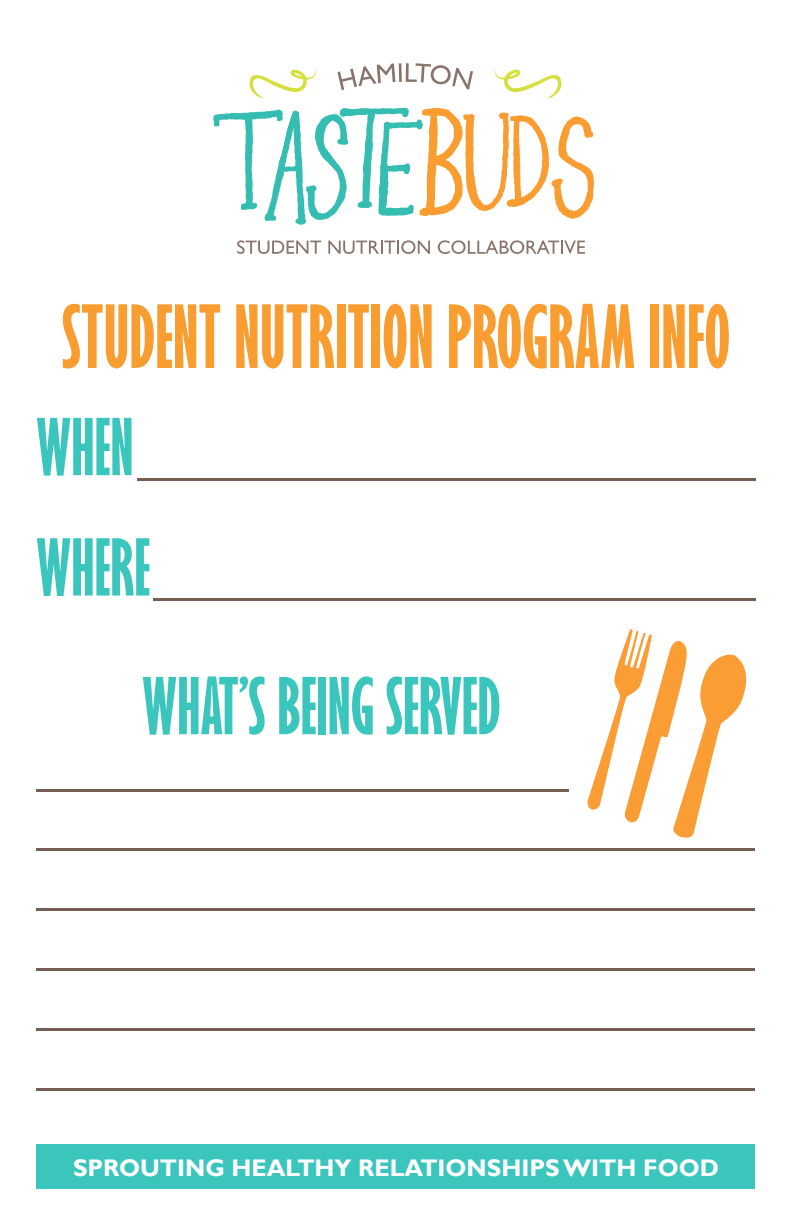
<style>
.page{position:relative;width:792px;height:1224px;background:#fff}
.page>*{position:absolute;margin:0;border:0;box-sizing:border-box;transform-origin:0 0}
.t1{font:700 extra-condensed 80px "Gill Sans";color:#f99d31}
.t2{font:700 extra-condensed 72px/120.4px "Gill Sans";color:#3ac5bd}
.t3{font:700 24px "Gill Sans";color:#fff}
</style>
<div class="page">
<svg style="left:213px;top:108px;width:381px;height:117px"></svg>
<svg style="left:337px;top:63px;width:136px;height:27px"></svg>
<svg style="left:249px;top:68px;width:68px;height:30px"></svg>
<svg style="left:494px;top:68px;width:68px;height:30px"></svg>
<svg style="left:237px;top:240px;width:84px;height:14px"></svg>
<svg style="left:328px;top:240px;width:102px;height:14px"></svg>
<svg style="left:438px;top:240px;width:147px;height:14px"></svg>
<hr style="left:36px;top:908px;width:720px;height:3px;background:#745e52">
<hr style="left:36px;top:968px;width:720px;height:3px;background:#745e52">
<hr style="left:36px;top:789px;width:533px;height:3px;background:#745e52">
<hr style="left:36px;top:849px;width:720px;height:2px;background:#745e52">
<hr style="left:36px;top:1028px;width:720px;height:3px;background:#745e52">
<hr style="left:36px;top:1088px;width:720px;height:2px;background:#745e52">
<hr style="left:153px;top:598px;width:603px;height:3px;background:#745e52">
<hr style="left:137px;top:479px;width:619px;height:2px;background:#745e52">
<svg style="left:587px;top:629px;width:160px;height:209px"></svg>
<div style="left:36px;top:1144px;width:720px;height:44px;background:#3ac5bd"></div>
<h1 class="t1" style="left:62px;top:288px;width:670px">STUDENT NUTRITION PROGRAM INFO</h1>
<h2 class="t2" style="left:36px;top:387px;width:116px">WHEN<br>WHERE</h2>
<h2 class="t2" style="left:142px;top:646px;width:360px">WHAT’S BEING SERVED</h2>
<p class="t3" style="left:73px;top:1153px;width:647px">SPROUTING HEALTHY RELATIONSHIPS WITH FOOD</p>
</div>
